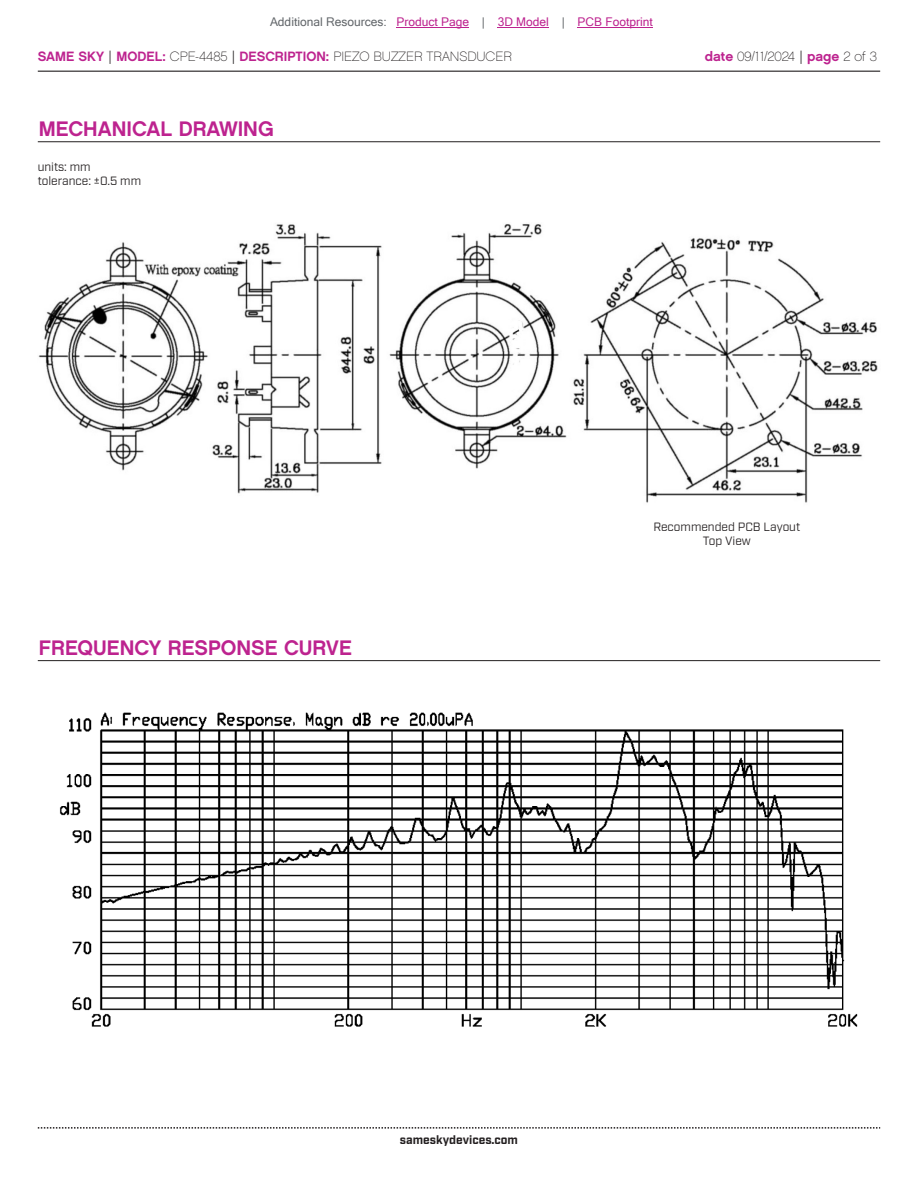
<style>
.page{position:relative;width:918px;height:1188px;background:#fff}
.page>*{position:absolute;margin:0;border:0;box-sizing:border-box;transform-origin:0 0}
.t1{font:21px "Chalet New York Nineteen Sixty";color:#bd238f}
.t2{font:13.5px "Chalet Paris Nineteen Sixty";color:#231f20}
.t3{font:12px "Microsoft Sans Serif";color:#bd238f}
.t4{font:12px/14.4px "Industry";color:#231f20}
.t5{font:700 12px "Industry";color:#231f20}
.s1{color:#63676b}
.s2{font-family:"Chalet New York Nineteen Sixty";color:#bd238f}
.s3{font-family:"Industry"}
</style>
<div class="page">
<hr style="left:38px;top:71px;width:842px;height:1px;background:#231f20">
<svg style="left:38px;top:1127px;width:842px;height:2px"></svg>
<hr style="left:38px;top:141px;width:842px;height:1px;background:#231f20">
<hr style="left:38px;top:660px;width:842px;height:1px;background:#231f20">
<img style="left:38px;top:224px;width:840px;height:279px">
<img style="left:59px;top:712px;width:799px;height:315px">
<hr style="left:397px;top:27px;width:72px;height:1px;background:#bd238f">
<hr style="left:498px;top:27px;width:51px;height:1px;background:#bd238f">
<hr style="left:578px;top:27px;width:75px;height:1px;background:#bd238f">
<p class="t3" style="left:270px;top:15px;width:384px"><span class="s1">Additional Resources:</span> Product Page <span class="s1">|</span> 3D Model <span class="s1">|</span> PCB Footprint</p>
<p class="t2" style="left:38px;top:48px;width:476px"><span class="s2">SAME SKY</span> <span class="s3">|</span> <span class="s2">MODEL:</span> CPE-4485 <span class="s3">|</span> <span class="s2">DESCRIPTION:</span> PIEZO BUZZER TRANSDUCER</p>
<p class="t2" style="left:705px;top:48px;width:174px"><span class="s2">date</span> 09/11/2024 <span class="s3">|</span> <span class="s2">page</span> 2 of 3</p>
<h1 class="t1" style="left:39px;top:115px;width:236px">MECHANICAL DRAWING</h1>
<p class="t4" style="left:38px;top:160px;width:105px">units: mm tolerance: ±0.5 mm</p>
<h1 class="t1" style="left:39px;top:634px;width:314px">FREQUENCY RESPONSE CURVE</h1>
<p class="t4" style="left:653px;top:520px;width:148px;text-align:center">Recommended PCB Layout<br>Top View</p>
<p class="t5" style="left:400px;top:1132px;width:120px">sameskydevices.com</p>
</div>
